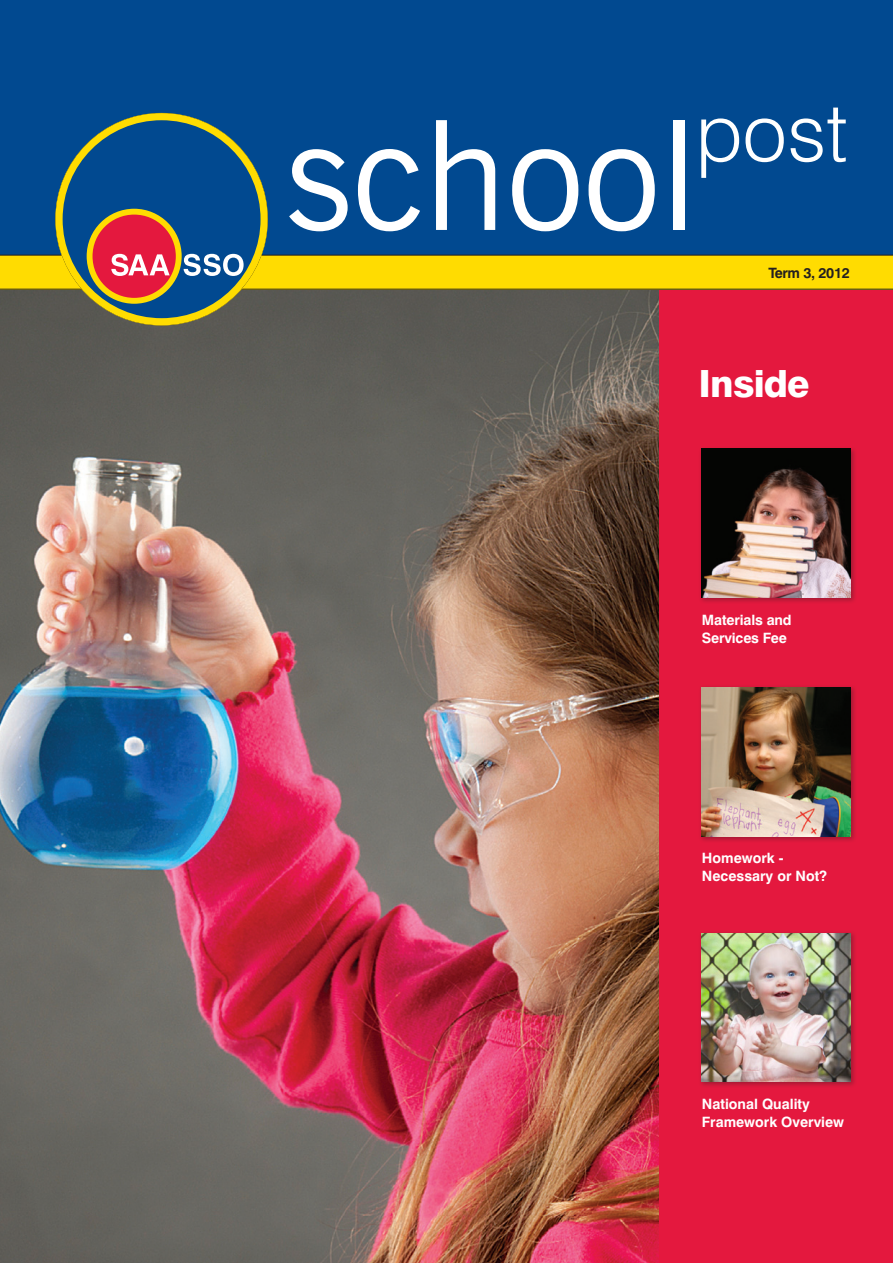
<style>
.page{position:relative;width:893px;height:1263px;background:#fff}
.page>*{position:absolute;margin:0;border:0;box-sizing:border-box;transform-origin:0 0}
.t1{font:800 37.5px "Swiss 721 BT";letter-spacing:-.025em;color:#fff}
.t2{font:700 14.25px/18px "Swiss 721 BT";color:#fff}
.t3{font:700 14.25px "Swiss 721 BT";letter-spacing:-.025em;color:#231f20}
</style>
<div class="page">
<img style="left:0;top:289px;width:659px;height:974px">
<div style="left:659px;top:285px;width:234px;height:978px;background:#e4183e"></div>
<div style="left:0;top:0;width:893px;height:256px;background:#014990"></div>
<svg style="left:289px;top:149px;width:59px;height:82px"></svg>
<svg style="left:358px;top:149px;width:62px;height:82px"></svg>
<svg style="left:436px;top:120px;width:59px;height:110px"></svg>
<svg style="left:512px;top:149px;width:66px;height:82px"></svg>
<svg style="left:589px;top:149px;width:66px;height:82px"></svg>
<div style="left:673px;top:120px;width:11px;height:110px;background:#fff"></div>
<svg style="left:701px;top:118px;width:38px;height:60px"></svg>
<svg style="left:745px;top:118px;width:39px;height:44px"></svg>
<svg style="left:791px;top:108px;width:55px;height:54px"></svg>
<svg style="left:55px;top:113px;width:213px;height:212px"></svg>
<div style="left:63px;top:120px;width:198px;height:198px;background:#014990;border-radius:50%"></div>
<svg style="left:87px;top:209px;width:95px;height:95px"></svg>
<div style="left:93px;top:215px;width:83px;height:83px;background:#e4183e;border-radius:50%"></div>
<svg style="left:0;top:254px;width:893px;height:35px;background:#e1bf1b"></svg>
<div style="left:699px;top:446px;width:158px;height:158px;background:#231f20;opacity:.35"></div>
<img style="left:701px;top:449px;width:149px;height:148px">
<div style="left:699px;top:930px;width:158px;height:159px;background:#231f20;opacity:.35"></div>
<img style="left:701px;top:933px;width:149px;height:149px">
<div style="left:699px;top:685px;width:158px;height:158px;background:#231f20;opacity:.35"></div>
<img style="left:701px;top:687px;width:149px;height:149px">
<p class="t3" style="left:768px;top:264px;width:83px">Term 3, 2012</p>
<h1 class="t1" style="left:699px;top:361px;width:113px">Inside</h1>
<p class="t2" style="left:702px;top:611px;width:91px">Materials and<br>Services Fee</p>
<p class="t2" style="left:702px;top:849px;width:127px">Homework -<br>Necessary or Not?</p>
<p class="t2" style="left:702px;top:1095px;width:144px">National Quality<br>Framework Overview</p>
</div>
